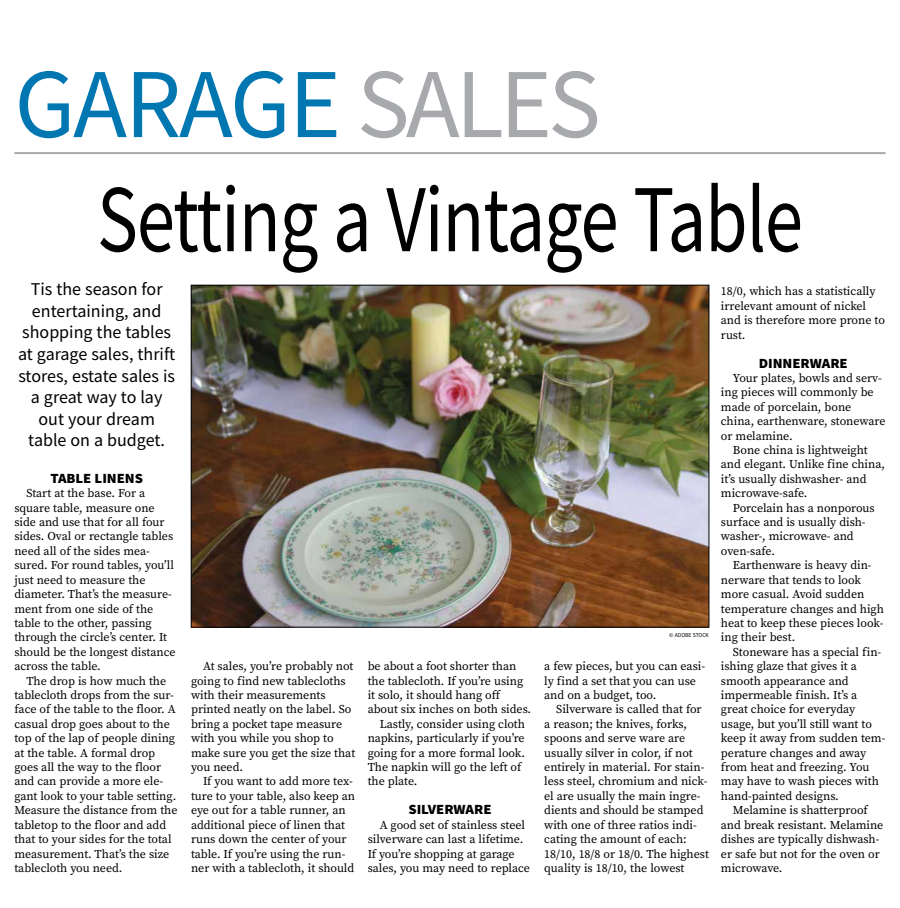
<style>
.page{position:relative;width:900px;height:908px;background:#fff}
.page>*{position:absolute;margin:0;border:0;box-sizing:border-box;transform-origin:0 0}
.t1{font:99px "Source Sans Pro";letter-spacing:-.03em;color:#0077b1}
.t2{font:96px "Source Sans Pro";letter-spacing:-.015em;color:#000;scale:.8 1}
.t3{font:18px/21.6px "Source Sans Pro";color:#000;text-align:center}
.t4{font:900 14px "Source Sans Pro";letter-spacing:-.005em;color:#000;scale:1.05 1}
.t5{font:12px/14.4px "Source Serif Pro";letter-spacing:-.005em;color:#000}
.t6{font:6px "Source Sans Pro";color:#000;scale:.95 1}
.s1{color:#a7a9ac}
</style>
<div class="page">
<hr style="left:14px;top:152px;width:872px;height:2px;background:#a7a9ac">
<img style="left:193px;top:287px;width:514px;height:338px">
<h1 class="t1" style="left:14px;top:41px;width:588px">GARAGE <span class="s1">SALES</span></h1>
<h2 class="t2" style="left:97px;top:158px;width:884px">Setting a Vintage Table</h2>
<h3 class="t3" style="left:18px;top:278px;width:159px">Tis the season for entertaining, and shopping the tables at garage sales, thrift stores, estate sales is a great way to lay out your dream table on a budget.</h3>
<p class="t4" style="left:50px;top:468px;width:90px">TABLE LINENS</p>
<p class="t5" style="left:14px;top:486px;width:163px;text-indent:12px">Start at the base. For a square table, measure one side and use that for all four sides. Oval or rectangle tables need all of the sides mea&shy;sured. For round tables, you’ll just need to measure the diameter. That’s the measure&shy;ment from one side of the table to the other, passing through the circle’s center. It should be the longest distance across the table.</p>
<p class="t5" style="left:14px;top:673px;width:165px;text-indent:12px">The drop is how much the tablecloth drops from the sur&shy;face of the table to the floor. A casual drop goes about to the top of the lap of people dining at the table. A formal drop goes all the way to the floor and can provide a more ele&shy;gant look to your table setting.<br>Measure the distance from the tabletop to the floor and add that to your sides for the total measurement. That’s the size tablecloth you need.</p>
<p class="t5" style="left:191px;top:658px;width:166px;text-indent:12px">At sales, you’re probably not going to find new tablecloths with their measurements printed neatly on the label. So bring a pocket tape measure with you while you shop to make sure you get the size that you need.</p>
<p class="t5" style="left:191px;top:774px;width:166px;text-indent:12px">If you want to add more tex&shy;ture to your table, also keep an eye out for a table runner, an additional piece of linen that runs down the center of your table. If you’re using the run&shy;ner with a tablecloth, it should</p>
<p class="t5" style="left:368px;top:658px;width:150px">be about a foot shorter than</p>
<p class="t5" style="left:368px;top:673px;width:157px">the tablecloth. If you’re using</p>
<p class="t5" style="left:368px;top:687px;width:134px">it solo, it should hang off</p>
<p class="t5" style="left:368px;top:702px;width:165px">about six inches on both sides.</p>
<p class="t5" style="left:380px;top:716px;width:147px">Lastly, consider using cloth</p>
<p class="t5" style="left:368px;top:730px;width:159px">napkins, particularly if you’re</p>
<p class="t5" style="left:368px;top:745px;width:159px">going for a more formal look.</p>
<p class="t5" style="left:368px;top:759px;width:155px">The napkin will go the left of</p>
<p class="t5" style="left:368px;top:774px;width:51px">the plate.</p>
<p class="t4" style="left:408px;top:799px;width:81px">SILVERWARE</p>
<p class="t5" style="left:368px;top:817px;width:164px;text-indent:12px">A good set of stainless steel silverware can last a lifetime.<br>If you’re shopping at garage sales, you may need to replace</p>
<p class="t6" style="left:669px;top:631px;width:43px">© ADOBE STOCK</p>
<p class="t5" style="left:544px;top:658px;width:162px">a few pieces, but you can easi&shy;ly find a set that you can use and on a budget, too.</p>
<p class="t5" style="left:544px;top:702px;width:166px;text-indent:12px">Silverware is called that for a reason; the knives, forks, spoons and serve ware are usually silver in color, if not entirely in material. For stain&shy;less steel, chromium and nick&shy;el are usually the main ingre&shy;dients and should be stamped with one of three ratios indi&shy;cating the amount of each:<br>18/10, 18/8 or 18/0. The highest quality is 18/10, the lowest</p>
<p class="t5" style="left:721px;top:284px;width:166px">18/0, which has a statistically irrelevant amount of nickel and is therefore more prone to rust.</p>
<p class="t4" style="left:759px;top:353px;width:86px">DINNERWARE</p>
<p class="t5" style="left:721px;top:370px;width:166px;text-indent:12px">Your plates, bowls and serv&shy;ing pieces will commonly be made of porcelain, bone china, earthenware, stoneware or melamine.</p>
<p class="t5" style="left:721px;top:442px;width:166px;text-indent:12px">Bone china is lightweight and elegant. Unlike fine china, it’s usually dishwasher- and microwave-safe.</p>
<p class="t5" style="left:721px;top:500px;width:155px;text-indent:12px">Porcelain has a nonporous surface and is usually dish&shy;washer-, microwave- and oven-safe.</p>
<p class="t5" style="left:721px;top:558px;width:164px;text-indent:12px">Earthenware is heavy din&shy;nerware that tends to look more casual. Avoid sudden temperature changes and high heat to keep these pieces look&shy;ing their best.</p>
<p class="t5" style="left:721px;top:644px;width:166px;text-indent:12px">Stoneware has a special fin&shy;ishing glaze that gives it a smooth appearance and impermeable finish. It’s a great choice for everyday usage, but you’ll still want to keep it away from sudden tem&shy;perature changes and away from heat and freezing. You may have to wash pieces with hand-painted designs.</p>
<p class="t5" style="left:721px;top:802px;width:164px;text-indent:12px">Melamine is shatterproof and break resistant. Melamine dishes are typically dishwash&shy;er safe but not for the oven or microwave.</p>
</div>
